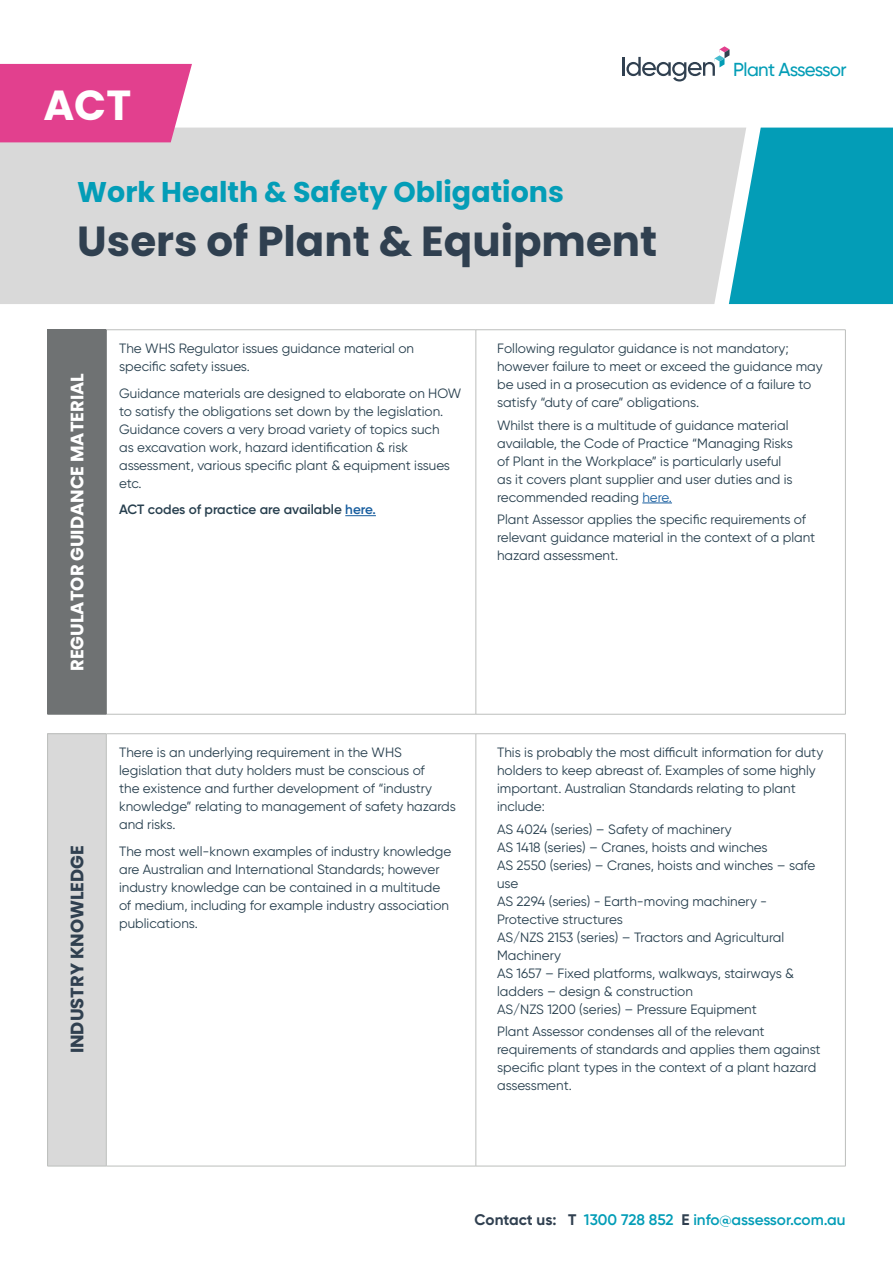
<style>
.page{position:relative;width:893px;height:1263px;background:#fff}
.page>*{position:absolute;margin:0;border:0;box-sizing:border-box;transform-origin:0 0}
.Titles_Blue{font:700 42px "Poppins";color:#304050}
.Titles_Blue-2{font:700 42px "Poppins";color:#fff}
.Titles_Blue-3{font:700 28.5px "Poppins";color:#039db7}
.t1{font:500 18.75px "Gilroy";letter-spacing:-.04em;color:#039db6}
.Titles_Blue-4{font:700 18px "Poppins";color:#fff}
.Titles_Blue-5{font:700 18px "Poppins";color:#304050}
.Paragraph_Black{font:600 15.3px "Gilroy";letter-spacing:-.005em;color:#039db7}
.Paragraph_Black-2{font:13.5px/18px "Gilroy";color:#273f4e}
.Paragraph_Black-3{font:600 13.5px "Gilroy";color:#273f4e}
.s1{color:#175d9e}
.s2{font-weight:700;color:#304050}
</style>
<div class="page">
<div style="left:0;top:128px;width:729px;height:176px;background:#d9d9d9"></div>
<div style="left:0;top:64px;width:192px;height:78px;background:#e2408e"></div>
<svg style="left:729px;top:128px;width:164px;height:176px;background:#1aa5bc"></svg>
<hr style="left:622px;top:57px;width:3px;height:19px;background:#304050">
<svg style="left:626px;top:46px;width:103px;height:35px"></svg>
<div style="left:48px;top:330px;width:58px;height:384px;background:#6f7273"></div>
<hr style="left:107px;top:329px;width:369px;height:1px;background:#bcbebc">
<hr style="left:476px;top:329px;width:370px;height:1px;background:#bcbebc">
<hr style="left:476px;top:330px;width:1px;height:384px;background:#bcbebc">
<hr style="left:845px;top:330px;width:1px;height:384px;background:#bcbebc">
<hr style="left:107px;top:714px;width:369px;height:1px;background:#bcbebc">
<hr style="left:476px;top:714px;width:370px;height:1px;background:#bcbebc">
<hr style="left:47px;top:329px;width:60px;height:1px;background:#6f7273">
<hr style="left:47px;top:330px;width:1px;height:384px;background:#6f7273">
<hr style="left:106px;top:330px;width:1px;height:384px;background:#6f7273">
<hr style="left:47px;top:714px;width:60px;height:1px;background:#6f7273">
<hr style="left:345px;top:515px;width:31px;height:1px;background:#175d9e">
<hr style="left:642px;top:503px;width:30px;height:1px;background:#175d9e">
<div style="left:48px;top:734px;width:58px;height:432px;background:#d9d9d9"></div>
<hr style="left:47px;top:733px;width:59px;height:1px;background:#bcbebc">
<hr style="left:47px;top:734px;width:1px;height:432px;background:#bcbebc">
<hr style="left:106px;top:733px;width:370px;height:1px;background:#bcbebc">
<hr style="left:106px;top:734px;width:1px;height:432px;background:#bcbebc">
<hr style="left:476px;top:733px;width:370px;height:1px;background:#bcbebc">
<hr style="left:476px;top:734px;width:1px;height:432px;background:#bcbebc">
<hr style="left:845px;top:734px;width:1px;height:432px;background:#bcbebc">
<hr style="left:47px;top:1166px;width:59px;height:1px;background:#bcbebc">
<hr style="left:106px;top:1166px;width:370px;height:1px;background:#bcbebc">
<hr style="left:476px;top:1166px;width:370px;height:1px;background:#bcbebc">
<p class="Titles_Blue-2" style="left:43px;top:81px;width:89px">ACT</p>
<p class="Titles_Blue-3" style="left:77px;top:176px;width:488px">Work Health &amp; Safety Obligations</p>
<p class="Titles_Blue" style="left:77px;top:217px;width:581px">Users of Plant &amp; Equipment</p>
<p class="t1" style="left:733px;top:58px;width:115px">Plant Assessor</p>
<p class="Titles_Blue-4" style="left:67px;top:671px;width:300px;rotate:-90deg">REGULATOR GUIDANCE MATERIAL</p>
<p class="Titles_Blue-5" style="left:67px;top:1053px;width:209px;rotate:-90deg">INDUSTRY KNOWLEDGE</p>
<p class="Paragraph_Black-2" style="left:119px;top:339px;width:297px">The WHS Regulator issues guidance material on specific safety issues.</p>
<p class="Paragraph_Black-2" style="left:119px;top:384px;width:344px">Guidance materials are designed to elaborate on HOW to satisfy the obligations set down by the legislation.<br>Guidance covers a very broad variety of topics such<br>as excavation work, hazard identification &amp; risk assessment, various specific plant &amp; equipment issues etc.</p>
<p class="Paragraph_Black-3" style="left:119px;top:501px;width:258px">ACT codes of practice are available <span class="s1">here.</span></p>
<p class="Paragraph_Black-2" style="left:119px;top:743px;width:338px">There is an underlying requirement in the WHS legislation that duty holders must be conscious of<br>the existence and further development of “industry knowledge” relating to management of safety hazards and risks.</p>
<p class="Paragraph_Black-2" style="left:119px;top:842px;width:334px">The most well-known examples of industry knowledge are Australian and International Standards; however industry knowledge can be contained in a multitude of medium, including for example industry association publications.</p>
<p class="Paragraph_Black-2" style="left:497px;top:339px;width:327px">Following regulator guidance is not mandatory; however failure to meet or exceed the guidance may be used in a prosecution as evidence of a failure to satisfy “duty of care” obligations.</p>
<p class="Paragraph_Black-2" style="left:497px;top:416px;width:297px">Whilst there is a multitude of guidance material available, the Code of Practice “Managing Risks of Plant in the Workplace” is particularly useful as it covers plant supplier and user duties and is recommended reading <span class="s1">here.</span></p>
<p class="Paragraph_Black-2" style="left:497px;top:510px;width:320px">Plant Assessor applies the specific requirements of relevant guidance material in the context of a plant hazard assessment.</p>
<p class="Paragraph_Black-2" style="left:497px;top:743px;width:328px">This is probably the most difficult information for duty holders to keep abreast of. Examples of some highly important. Australian Standards relating to plant include:</p>
<p class="Paragraph_Black-2" style="left:497px;top:820px;width:320px">AS 4024 (series) – Safety of machinery<br>AS 1418 (series) – Cranes, hoists and winches<br>AS 2550 (series) – Cranes, hoists and winches – safe use<br>AS 2294 (series) - Earth-moving machinery - Protective structures<br>AS/NZS 2153 (series) – Tractors and Agricultural Machinery<br>AS 1657 – Fixed platforms, walkways, stairways &amp; ladders – design &amp; construction<br>AS/NZS 1200 (series) – Pressure Equipment</p>
<p class="Paragraph_Black-2" style="left:497px;top:1022px;width:325px">Plant Assessor condenses all of the relevant requirements of standards and applies them against specific plant types in the context of a plant hazard assessment.</p>
<p class="Paragraph_Black" style="left:474px;top:1210px;width:373px"><span class="s2">Contact us: T</span> 1300 728 852 <span class="s2">E</span> info@assessor.com.au</p>
</div>
